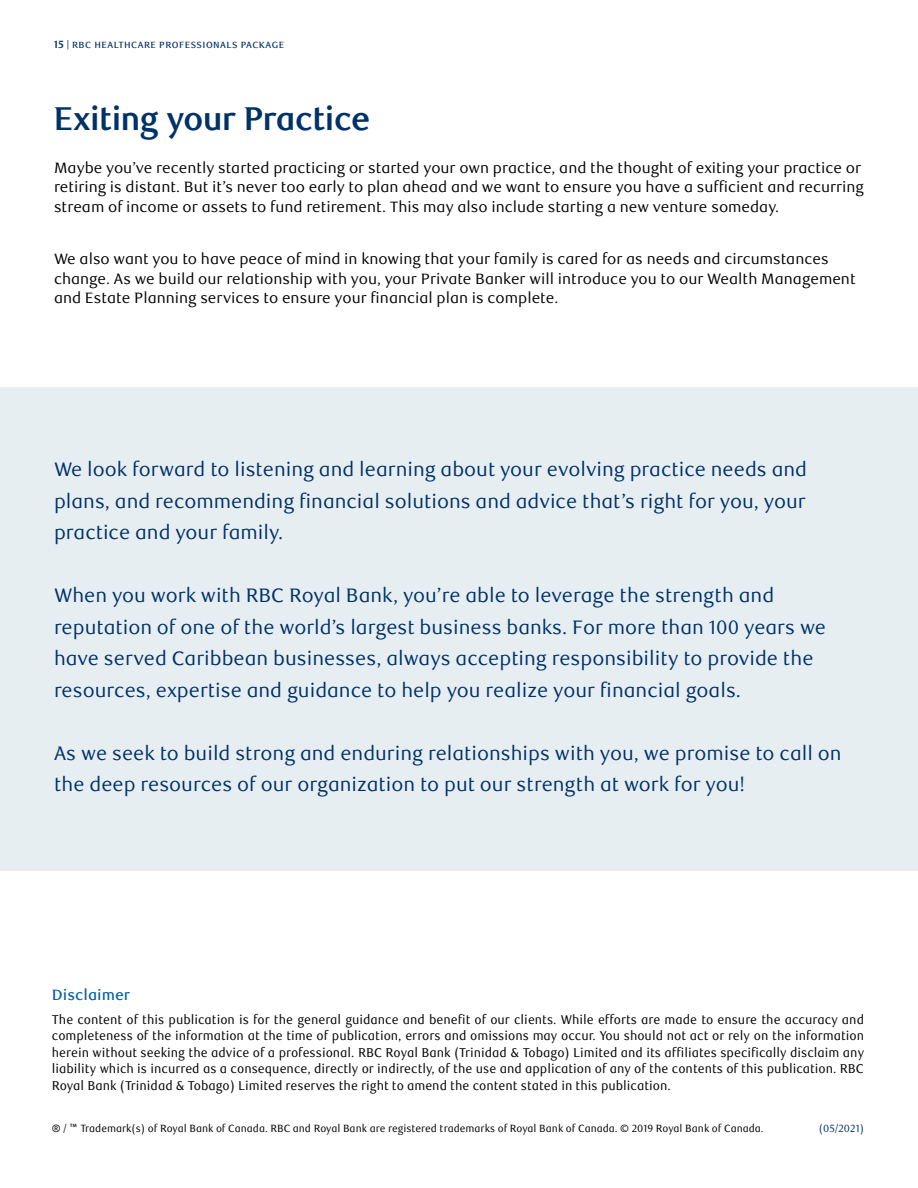
<style>
.page{position:relative;width:918px;height:1188px;background:#fff}
.page>*{position:absolute;margin:0;border:0;box-sizing:border-box;transform-origin:0 0}
.t1{font:700 33px "RBC Display";letter-spacing:-.01em;color:#003168}
.t2{font:19.5px/31.5px "RBC Text";color:#003168}
.t3{font:15px/19.5px "RBC Text";color:#000}
.t4{font:500 15px "RBC Text";color:#0060a9}
.t5{font:12.75px/16.5px "RBC Text Cond";color:#000;text-align:justify}
.t6{font:10.5px "RBC Text Cond";color:#000}
.t7{font:10.5px "RBC Text Cond";color:#003168}
.t8{font:500 9px "RBC Text";letter-spacing:.05em;color:#003168}
.s1{font-weight:700;font-size:10.5px}
</style>
<div class="page">
<div style="left:0;top:387px;width:918px;height:484px;background:#e7eef1"></div>
<p class="t8" style="left:54px;top:40px;width:232px"><span class="s1">15</span> | RBC HEALTHCARE PROFESSIONALS PACKAGE</p>
<h1 class="t1" style="left:54px;top:100px;width:318px">Exiting your Practice</h1>
<p class="t3" style="left:54px;top:158px;width:812px">Maybe you’ve recently started practicing or started your own practice, and the thought of exiting your practice or retiring is distant. But it’s never too early to plan ahead and we want to ensure you have a sufficient and recurring stream of income or assets to fund retirement. This may also include starting a new venture someday.</p>
<p class="t3" style="left:54px;top:250px;width:803px">We also want you to have peace of mind in knowing that your family is cared for as needs and circumstances change. As we build our relationship with you, your Private Banker will introduce you to our Wealth Management and Estate Planning services to ensure your financial plan is complete.</p>
<h2 class="t2" style="left:54px;top:454px;width:755px;text-align:justify">We look forward to listening and learning about your evolving practice needs and plans, and recommending financial solutions and advice that’s right for you, your practice and your family.</h2>
<p class="t2" style="left:54px;top:580px;width:774px">When you work with RBC Royal Bank, you’re able to leverage the strength and reputation of one of the world’s largest business banks. For more than 100 years we have served Caribbean businesses, always accepting responsibility to provide the resources, expertise and guidance to help you realize your financial goals.</p>
<h2 class="t2" style="left:54px;top:738px;width:789px">As we seek to build strong and enduring relationships with you, we promise to call on the deep resources of our organization to put our strength at work for you!</h2>
<p class="t4" style="left:52px;top:986px;width:80px">Disclaimer</p>
<p class="t5" style="left:52px;top:1011px;width:814px">The content of this publication is for the general guidance and benefit of our clients. While efforts are made to ensure the accuracy and completeness of the information at the time of publication, errors and omissions may occur. You should not act or rely on the information herein without seeking the advice of a professional. RBC Royal Bank (Trinidad &amp; Tobago) Limited and its affiliates specifically disclaim any liability which is incurred as a consequence, directly or indirectly, of the use and application of any of the contents of this publication. RBC Royal Bank (Trinidad &amp; Tobago) Limited reserves the right to amend the content stated in this publication.</p>
<p class="t6" style="left:52px;top:1122px;width:713px">® / ™ Trademark(s) of Royal Bank of Canada. RBC and Royal Bank are registered trademarks of Royal Bank of Canada. © 2019 Royal Bank of Canada.</p>
<p class="t7" style="left:819px;top:1122px;width:47px">(05/2021)</p>
</div>
